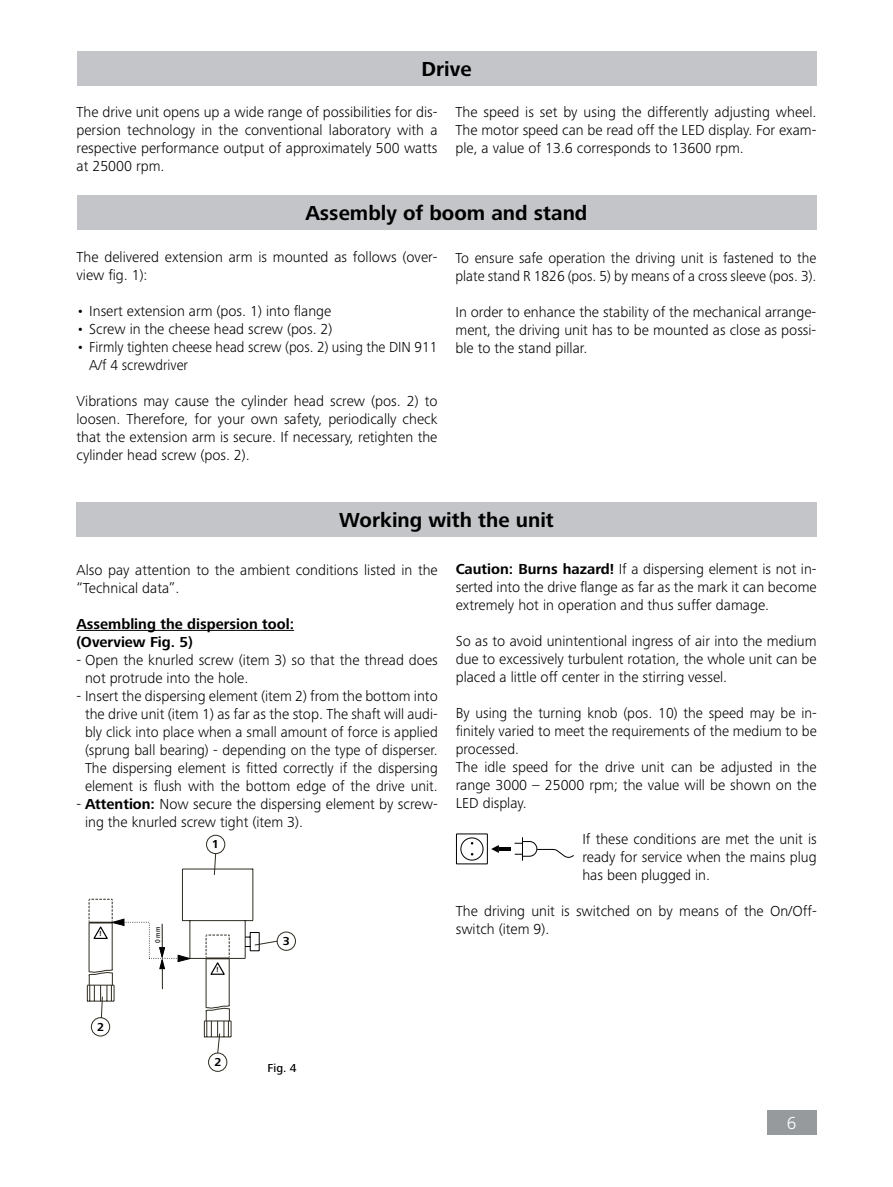
<style>
.page{position:relative;width:893px;height:1187px;background:#fff}
.page>*{position:absolute;margin:0;border:0;box-sizing:border-box;transform-origin:0 0}
.t1{font:700 21px "Frutiger Next IKA";color:#000}
.t2{font:300 18px "Frutiger Next IKA";color:#fff}
.t3{font:300 15px/18px "Frutiger Next IKA";color:#000}
.t4{font:700 15px/18px "Frutiger Next IKA";color:#000}
.t5{font:500 12px "Frutiger Next IKA";color:#000}
.t6{font:700 12px "Frutiger Next IKA";color:#000}
.t7{font:700 7.5px "Calibri";color:#000}
.t8{font:500 7.2px "Frutiger Next IKA";color:#000;scale:.9 1}
.s1{font-weight:700}
</style>
<div class="page">
<div style="left:767px;top:1110px;width:49px;height:25px;background:#979a9d"></div>
<div style="left:77px;top:51px;width:739px;height:34px;background:#c3c5c8"></div>
<div style="left:77px;top:196px;width:739px;height:34px;background:#c3c5c8"></div>
<svg style="left:456px;top:833px;width:118px;height:31px"></svg>
<div style="left:206px;top:834px;width:19px;height:19px;border:1px solid #2f2b21;border-radius:50%"></div>
<div style="left:277px;top:931px;width:19px;height:19px;border:1px solid #2f2b21;border-radius:50%"></div>
<div style="left:208px;top:1052px;width:19px;height:19px;border:1px solid #2f2b21;border-radius:50%"></div>
<svg style="left:87px;top:852px;width:191px;height:201px"></svg>
<hr style="left:206px;top:957px;width:23px;height:2px;background:#2f2b21">
<div style="left:77px;top:502px;width:740px;height:34px;background:#c3c5c8"></div>
<hr style="left:77px;top:630px;width:217px;height:1px;background:#000">
<h1 class="t1" style="left:421px;top:57px;width:52px">Drive</h1>
<p class="t3" style="left:77px;top:103px;width:362px;text-align:justify">The drive unit opens up a wide range of possibilities for dis&shy;persion technology in the conventional laboratory with a respective performance output of approximately 500 watts at 25000 rpm.</p>
<p class="t3" style="left:455px;top:103px;width:362px;text-align:justify">The speed is set by using the differently adjusting wheel.<br>The motor speed can be read off the LED display. For exam&shy;ple, a value of 13.6 corresponds to 13600 rpm.</p>
<h1 class="t1" style="left:306px;top:201px;width:283px">Assembly of boom and stand</h1>
<p class="t3" style="left:77px;top:248px;width:362px">The delivered extension arm is mounted as follows (over&shy;view fig. 1):</p>
<p class="t3" style="left:77px;top:302px;width:256px">• Insert extension arm (pos. 1) into flange</p>
<p class="t3" style="left:77px;top:320px;width:257px">• Screw in the cheese head screw (pos. 2)</p>
<p class="t3" style="left:89px;top:338px;width:350px;text-indent:-13px">• Firmly tighten cheese head screw (pos. 2) using the DIN 911<br>A/f 4 screwdriver</p>
<p class="t3" style="left:77px;top:392px;width:362px;text-align:justify">Vibrations may cause the cylinder head screw (pos. 2) to loosen. Therefore, for your own safety, periodically check that the extension arm is secure. If necessary, retighten the cylinder head screw (pos. 2).</p>
<p class="t3" style="left:455px;top:249px;width:362px">To ensure safe operation the driving unit is fastened to the plate stand R 1826 (pos. 5) by means of a cross sleeve (pos. 3).</p>
<p class="t3" style="left:455px;top:303px;width:362px;text-align:justify">In order to enhance the stability of the mechanical arrange&shy;ment, the driving unit has to be mounted as close as possi&shy;ble to the stand pillar.</p>
<h1 class="t1" style="left:339px;top:508px;width:216px">Working with the unit</h1>
<p class="t3" style="left:77px;top:561px;width:363px">Also pay attention to the ambient conditions listed in the “Technical data”.</p>
<p class="t4" style="left:77px;top:615px;width:219px">Assembling the dispersion tool: (Overview Fig. 5)</p>
<p class="t3" style="left:85px;top:651px;width:354px;text-indent:-9px">- Open the knurled screw (item 3) so that the thread does not protrude into the hole.</p>
<p class="t3" style="left:77px;top:687px;width:363px;text-align:center">- Insert the dispersing element (item 2) from the bottom into the drive unit (item 1) as far as the stop. The shaft will audi&shy;bly click into place when a small amount of force is applied (sprung ball bearing) - depending on the type of disperser.<br>The dispersing element is fitted correctly if the dispersing element is flush with the bottom edge of the drive unit.</p>
<p class="t3" style="left:85px;top:795px;width:354px;text-indent:-9px">- <span class="s1">Attention:</span> Now secure the dispersing element by screw&shy;ing the knurled screw tight (item 3).</p>
<p class="t3" style="left:456px;top:559px;width:362px;text-align:justify"><span class="s1">Caution: Burns hazard!</span> If a dispersing element is not in&shy;serted into the drive flange as far as the mark it can become extremely hot in operation and thus suffer damage.</p>
<p class="t3" style="left:456px;top:631px;width:362px;text-align:justify">So as to avoid unintentional ingress of air into the medium due to excessively turbulent rotation, the whole unit can be placed a little off center in the stirring vessel.</p>
<p class="t3" style="left:456px;top:703px;width:362px">By using the turning knob (pos. 10) the speed may be in&shy;finitely varied to meet the requirements of the medium to be processed.<br>The idle speed for the drive unit can be adjusted in the range 3000 – 25000 rpm; the value will be shown on the LED display.</p>
<p class="t3" style="left:582px;top:829px;width:236px;text-align:justify">If these conditions are met the unit is ready for service when the mains plug has been plugged in.</p>
<p class="t3" style="left:456px;top:901px;width:362px">The driving unit is switched on by means of the On/Off&shy;switch (item 9).</p>
<p class="t6" style="left:212px;top:837px;width:9px">1</p>
<p class="t8" style="left:154px;top:943px;width:20px;rotate:-90deg">0 mm</p>
<p class="t7" style="left:99px;top:929px;width:4px">!</p>
<p class="t6" style="left:283px;top:934px;width:9px">3</p>
<p class="t6" style="left:97px;top:1019px;width:9px">2</p>
<p class="t7" style="left:216px;top:964px;width:4px">!</p>
<p class="t6" style="left:214px;top:1055px;width:9px">2</p>
<p class="t5" style="left:268px;top:1060px;width:30px">Fig. 4</p>
<p class="t2" style="left:787px;top:1112px;width:11px">6</p>
</div>
